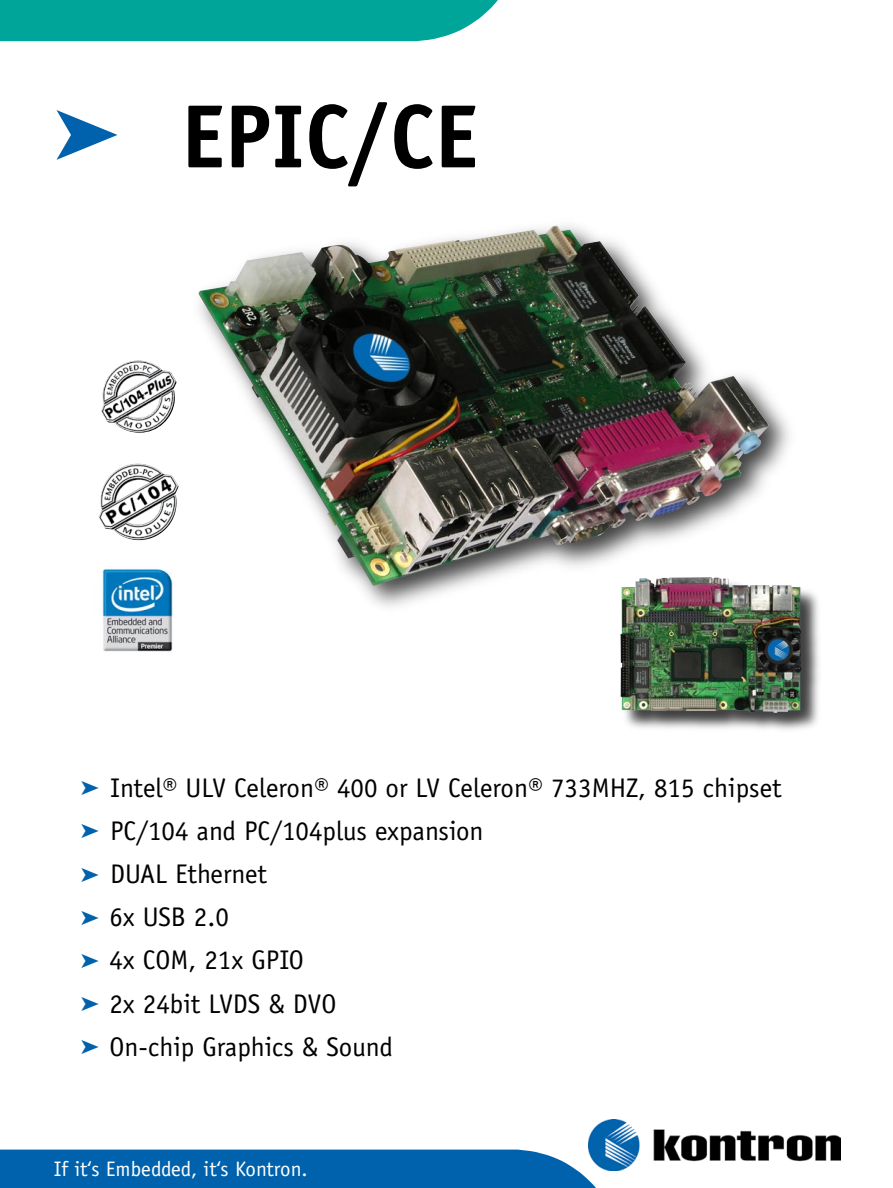
<style>
.page{position:relative;width:893px;height:1188px;background:#fff}
.page>*{position:absolute;margin:0;border:0;box-sizing:border-box;transform-origin:0 0}
.t1{font:700 90px "Officina Sans";color:#000}
.t2{font:27px/43.2px "Officina Sans";color:#000}
.t3{font:21px "Officina Sans";color:#fff}
</style>
<div class="page">
<img style="left:102px;top:569px;width:71px;height:83px">
<div style="left:619px;top:576px;width:204px;height:158px;background:#000;opacity:.75"></div>
<img style="left:620px;top:577px;width:182px;height:136px">
<div style="left:189px;top:216px;width:610px;height:401px;background:#000;opacity:.75"></div>
<img style="left:198px;top:225px;width:571px;height:361px">
<img style="left:136px;top:464px;width:21px;height:5px">
<img style="left:101px;top:360px;width:76px;height:73px">
<div style="left:0;top:1150px;width:596px;height:38px;background:#0062ac"></div>
<svg style="left:0;top:0;width:498px;height:42px"></svg>
<img style="left:588px;top:1119px;width:252px;height:52px">
<h1 class="t1" style="left:182px;top:81px;width:298px">EPIC/CE</h1>
<p class="t2" style="left:109px;top:766px;width:674px">Intel® ULV Celeron® 400 or LV Celeron® 733MHZ, 815 chipset<br>PC/104 and PC/104plus expansion<br>DUAL Ethernet<br>6x USB 2.0<br>4x COM, 21x GPIO<br>2x 24bit LVDS &amp; DVO<br>On-chip Graphics &amp; Sound</p>
<p class="t3" style="left:54px;top:1156px;width:256px">If it‘s Embedded, it‘s Kontron.</p>
</div>
